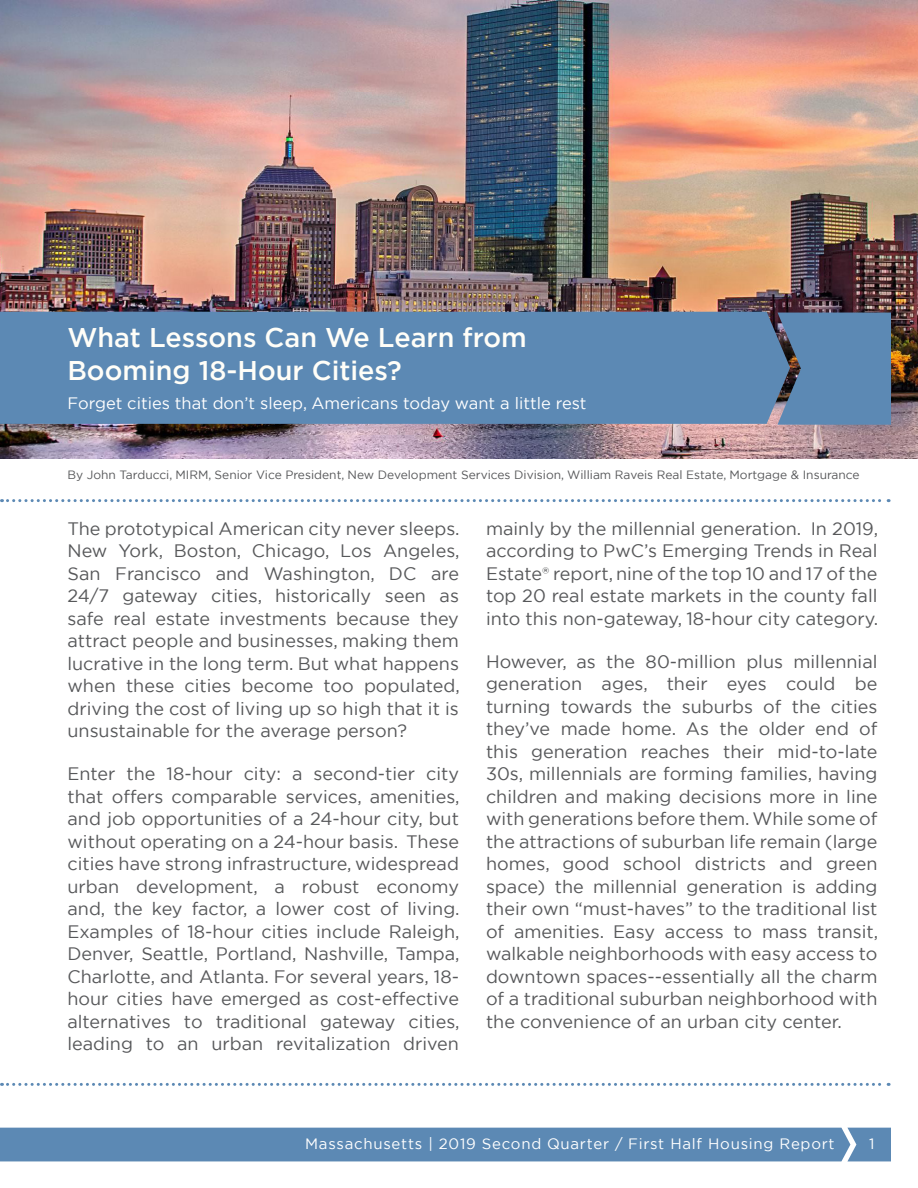
<style>
.page{position:relative;width:918px;height:1188px;background:#fff}
.page>*{position:absolute;margin:0;border:0;box-sizing:border-box;transform-origin:0 0}
.t1{font:500 27px/33px "Gotham";color:#fffef8}
.t2{font:18px/22.5px "Gotham";color:#57585a;text-align:justify}
.t3{font:16.5px "Gotham";color:#fff}
.t4{font:15px "Gotham";letter-spacing:.05em;color:#fff}
.t5{font:12px "Gotham";color:#57585a}
</style>
<div class="page">
<img style="left:0;top:0;width:918px;height:459px">
<div style="left:0;top:312px;width:790px;height:112px;background:#5c89b4"></div>
<svg style="left:778px;top:313px;width:113px;height:112px;background:#5b83ab"></svg>
<div style="left:0;top:1128px;width:891px;height:33px;background:#5c89b4"></div>
<svg style="left:2px;top:499px;width:887px;height:3px"></svg>
<svg style="left:2px;top:1083px;width:887px;height:3px"></svg>
<p class="t1" style="left:68px;top:321px;width:461px">What Lessons Can We Learn from<br>Booming 18-Hour Cities?</p>
<p class="t3" style="left:68px;top:392px;width:521px">Forget cities that don’t sleep, Americans today want a little rest</p>
<p class="t5" style="left:68px;top:467px;width:794px">By John Tarducci, MIRM, Senior Vice President, New Development Services Division, William Raveis Real Estate, Mortgage &amp; Insurance</p>
<p class="t2" style="left:68px;top:517px;width:394px">The prototypical American city never sleeps.<br>New York, Boston, Chicago, Los Angeles, San Francisco and Washington, DC are 24/7 gateway cities, historically seen as safe real estate investments because they attract people and businesses, making them lucrative in the long term. But what happens when these cities become too populated, driving the cost of living up so high that it is unsustainable for the average person?</p>
<p class="t2" style="left:68px;top:762px;width:394px">Enter the 18-hour city: a second-tier city that offers comparable services, amenities, and job opportunities of a 24-hour city, but without operating on a 24-hour basis. These cities have strong infrastructure, widespread urban development, a robust economy and, the key factor, a lower cost of living.<br>Examples of 18-hour cities include Raleigh, Denver, Seattle, Portland, Nashville, Tampa, Charlotte, and Atlanta. For several years, 18- hour cities have emerged as cost-effective alternatives to traditional gateway cities, leading to an urban revitalization driven</p>
<p class="t2" style="left:486px;top:517px;width:394px">mainly by the millennial generation. In 2019, according to PwC’s Emerging Trends in Real Estate® report, nine of the top 10 and 17 of the top 20 real estate markets in the county fall into this non-gateway, 18-hour city category.</p>
<p class="t2" style="left:486px;top:650px;width:394px">However, as the 80-million plus millennial generation ages, their eyes could be turning towards the suburbs of the cities they’ve made home. As the older end of this generation reaches their mid-to-late 30s, millennials are forming families, having children and making decisions more in line with generations before them. While some of the attractions of suburban life remain (large homes, good school districts and green space) the millennial generation is adding their own “must-haves” to the traditional list of amenities. Easy access to mass transit, walkable neighborhoods with easy access to downtown spaces--essentially all the charm of a traditional suburban neighborhood with the convenience of an urban city center.</p>
<p class="t4" style="left:305px;top:1134px;width:531px">Massachusetts | 2019 Second Quarter / First Half Housing Report</p>
<p class="t4" style="left:869px;top:1134px;width:7px">1</p>
</div>
